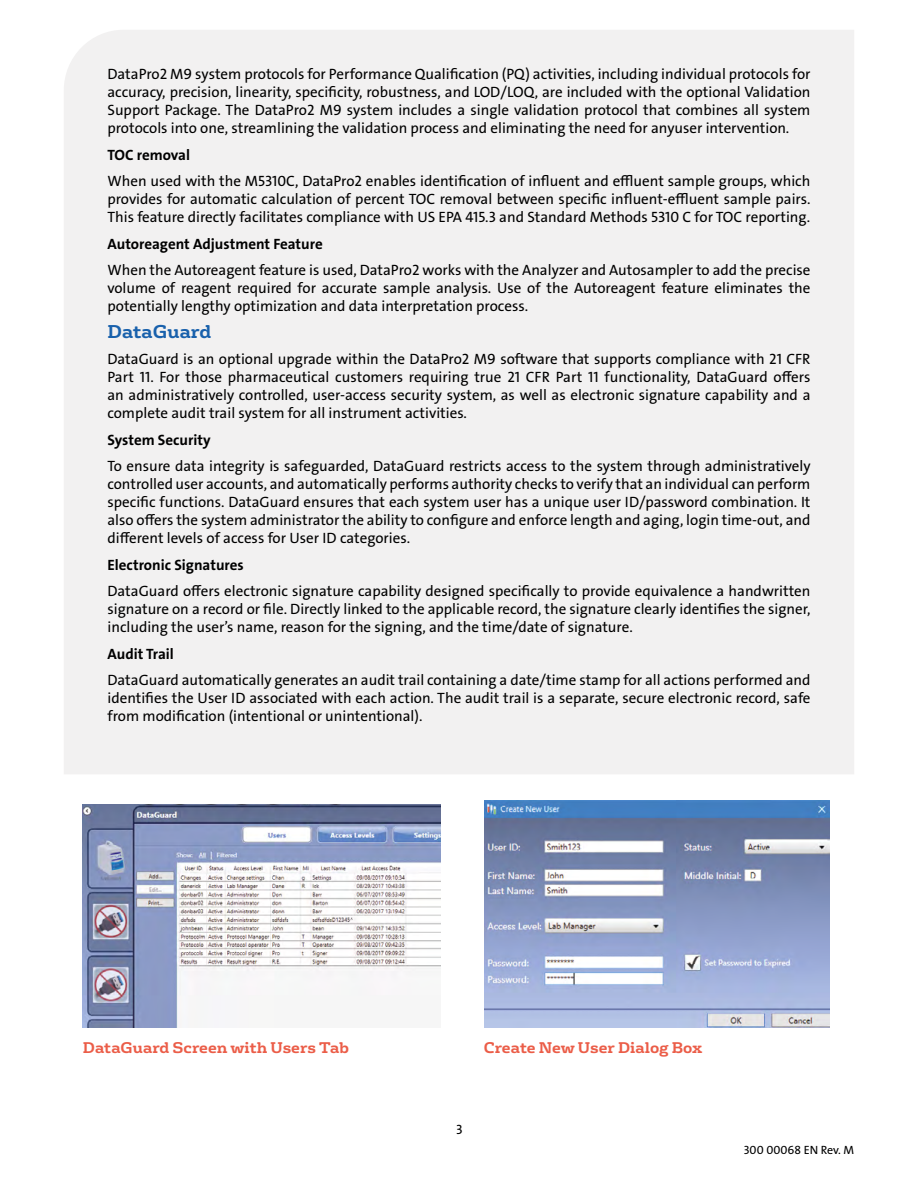
<style>
.page{position:relative;width:918px;height:1188px;background:#fff}
.page>*{position:absolute;margin:0;border:0;box-sizing:border-box;transform-origin:0 0}
.Body_Copy_-_TheSans_10_13{font:700 18px "FS Rufus";color:#1961ac}
.Body_Copy_-_TheSans_10_13-2{font:15px/18px "The Sans Veolia W5 Pla";color:#000;text-align:justify}
.Body_Copy_-_TheSans_10_13-3{font:15px "The Sans Veolia W7 Bld";color:#000}
.t1{font:700 15px "FS Rufus";color:#eb5d48}
.Page{font:13.5px "The Sans Veolia W5 Pla";color:#000}
.t2{font:12px "The Sans Veolia W5 Pla";color:#000}
</style>
<div class="page">
<div style="left:64px;top:30px;width:790px;height:744px;background:#f2f1f1"></div>
<img style="left:83px;top:805px;width:358px;height:223px">
<img style="left:485px;top:800px;width:345px;height:228px">
<p class="Body_Copy_-_TheSans_10_13-2" style="left:107px;top:65px;width:705px">DataPro2 M9 system protocols for Performance Qualification (PQ) activities, including individual protocols for accuracy, precision, linearity, specificity, robustness, and LOD/LOQ, are included with the optional Validation Support Package. The DataPro2 M9 system includes a single validation protocol that combines all system protocols into one, streamlining the validation process and eliminating the need for anyuser intervention.</p>
<p class="Body_Copy_-_TheSans_10_13-3" style="left:107px;top:145px;width:84px">TOC removal</p>
<p class="Body_Copy_-_TheSans_10_13-2" style="left:107px;top:172px;width:705px">When used with the M5310C, DataPro2 enables identification of influent and effluent sample groups, which provides for automatic calculation of percent TOC removal between specific influent-effluent sample pairs.<br>This feature directly facilitates compliance with US EPA 415.3 and Standard Methods 5310 C for TOC reporting.</p>
<p class="Body_Copy_-_TheSans_10_13-3" style="left:107px;top:234px;width:217px">Autoreagent Adjustment Feature</p>
<p class="Body_Copy_-_TheSans_10_13-2" style="left:107px;top:261px;width:705px">When the Autoreagent feature is used, DataPro2 works with the Analyzer and Autosampler to add the precise volume of reagent required for accurate sample analysis. Use of the Autoreagent feature eliminates the potentially lengthy optimization and data interpretation process.</p>
<p class="Body_Copy_-_TheSans_10_13" style="left:107px;top:316px;width:105px">DataGuard</p>
<p class="Body_Copy_-_TheSans_10_13-2" style="left:107px;top:350px;width:705px">DataGuard is an optional upgrade within the DataPro2 M9 software that supports compliance with 21 CFR Part 11. For those pharmaceutical customers requiring true 21 CFR Part 11 functionality, DataGuard offers an administratively controlled, user-access security system, as well as electronic signature capability and a complete audit trail system for all instrument activities.</p>
<p class="Body_Copy_-_TheSans_10_13-3" style="left:107px;top:430px;width:105px">System Security</p>
<p class="Body_Copy_-_TheSans_10_13-2" style="left:107px;top:457px;width:705px">To ensure data integrity is safeguarded, DataGuard restricts access to the system through administratively controlled user accounts, and automatically performs authority checks to verify that an individual can perform specific functions. DataGuard ensures that each system user has a unique user ID/password combination. It also offers the system administrator the ability to configure and enforce length and aging, login time-out, and different levels of access for User ID categories.</p>
<p class="Body_Copy_-_TheSans_10_13-3" style="left:107px;top:555px;width:138px">Electronic Signatures</p>
<p class="Body_Copy_-_TheSans_10_13-2" style="left:107px;top:582px;width:705px">DataGuard offers electronic signature capability designed specifically to provide equivalence a handwritten signature on a record or file. Directly linked to the applicable record, the signature clearly identifies the signer, including the user’s name, reason for the signing, and the time/date of signature.</p>
<p class="Body_Copy_-_TheSans_10_13-3" style="left:107px;top:644px;width:68px">Audit Trail</p>
<p class="Body_Copy_-_TheSans_10_13-2" style="left:107px;top:671px;width:705px">DataGuard automatically generates an audit trail containing a date/time stamp for all actions performed and identifies the User ID associated with each action. The audit trail is a separate, secure electronic record, safe from modification (intentional or unintentional).</p>
<p class="t1" style="left:83px;top:1035px;width:268px">DataGuard Screen with Users Tab</p>
<p class="t1" style="left:484px;top:1035px;width:220px">Create New User Dialog Box</p>
<p class="Page" style="left:456px;top:1121px;width:8px">3</p>
<p class="t2" style="left:744px;top:1142px;width:112px">300 00068 EN Rev. M</p>
</div>
